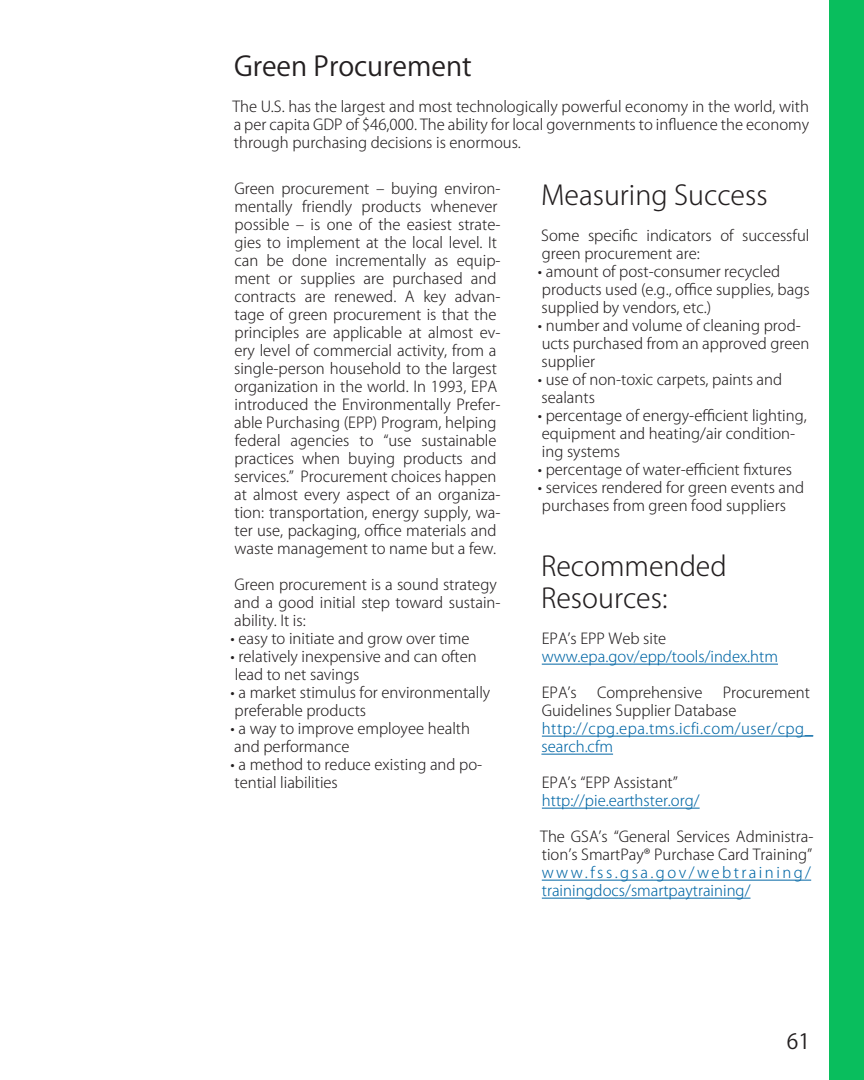
<style>
.page{position:relative;width:864px;height:1080px;background:#fff}
.page>*{position:absolute;margin:0;border:0;box-sizing:border-box;transform-origin:0 0}
.t1{font:300 27px "Koz Go Pro";color:#231f20}
.t2{font:27px "Koz Go Pro";color:#231f20}
.t3{font:21px "Koz Go Pro";color:#231f20}
.t4{font:300 15px/18px "Koz Go Pro";color:#231f20}
.t5{font:300 15px/18px "Koz Go Pro";color:#0166a5}
.t6{font:300 15px/18px "Koz Go Pro";letter-spacing:.035em;color:#0166a5}
</style>
<div class="page">
<hr style="left:542px;top:664px;width:236px;height:1px;background:#0166a5">
<hr style="left:542px;top:736px;width:271px;height:1px;background:#0166a5">
<hr style="left:541px;top:754px;width:72px;height:1px;background:#0166a5">
<hr style="left:542px;top:808px;width:158px;height:1px;background:#0166a5">
<hr style="left:542px;top:880px;width:269px;height:1px;background:#0166a5">
<hr style="left:542px;top:898px;width:209px;height:1px;background:#0166a5">
<div style="left:830px;top:0;width:34px;height:1080px;background:#09be5d"></div>
<p class="t2" style="left:234px;top:48px;width:239px">Green Procurement</p>
<p class="t4" style="left:232px;top:98px;width:578px;text-align:justify">The U.S. has the largest and most technologically powerful economy in the world, with a per capita GDP of $46,000. The ability for local governments to influence the economy through purchasing decisions is enormous.</p>
<p class="t4" style="left:234px;top:180px;width:268px">Green procurement – buying environ&shy;mentally friendly products whenever possible – is one of the easiest strate&shy;gies to implement at the local level. It can be done incrementally as equip&shy;ment or supplies are purchased and contracts are renewed. A key advan&shy;tage of green procurement is that the principles are applicable at almost ev&shy;ery level of commercial activity, from a single-person household to the largest organization in the world. In 1993, EPA introduced the Environmentally Prefer&shy;able Purchasing (EPP) Program, helping federal agencies to “use sustainable practices when buying products and services.” Procurement choices happen at almost every aspect of an organiza&shy;tion: transportation, energy supply, wa&shy;ter use, packaging, office materials and waste management to name but a few.</p>
<p class="t4" style="left:234px;top:576px;width:268px">Green procurement is a sound strategy and a good initial step toward sustain&shy;ability. It is:</p>
<p class="t4" style="left:231px;top:630px;width:240px">• easy to initiate and grow over time</p>
<p class="t4" style="left:231px;top:648px;width:248px">• relatively inexpensive and can often lead to net savings</p>
<p class="t4" style="left:231px;top:684px;width:261px">• a market stimulus for environmentally preferable products</p>
<p class="t4" style="left:231px;top:720px;width:241px">• a way to improve employee health and performance</p>
<p class="t4" style="left:231px;top:756px;width:253px">• a method to reduce existing and po&shy;tential liabilities</p>
<p class="t1" style="left:541px;top:177px;width:228px">Measuring Success</p>
<p class="t4" style="left:541px;top:226px;width:270px">Some specific indicators of successful green procurement are:</p>
<p class="t4" style="left:538px;top:262px;width:273px">• amount of post-consumer recycled products used (e.g., office supplies, bags supplied by vendors, etc.)</p>
<p class="t4" style="left:538px;top:316px;width:273px">• number and volume of cleaning prod&shy;ucts purchased from an approved green supplier</p>
<p class="t4" style="left:538px;top:370px;width:246px">• use of non-toxic carpets, paints and sealants</p>
<p class="t4" style="left:538px;top:406px;width:271px">• percentage of energy-efficient lighting, equipment and heating/air condition&shy;ing systems</p>
<p class="t4" style="left:538px;top:460px;width:256px">• percentage of water-efficient fixtures</p>
<p class="t4" style="left:538px;top:478px;width:268px">• services rendered for green events and purchases from green food suppliers</p>
<p class="t1" style="left:541px;top:548px;width:187px">Recommended</p>
<p class="t1" style="left:541px;top:580px;width:128px">Resources:</p>
<p class="t4" style="left:542px;top:630px;width:126px">EPA’s EPP Web site</p>
<p class="t5" style="left:542px;top:648px;width:238px">www.epa.gov/epp/tools/index.htm</p>
<p class="t4" style="left:542px;top:684px;width:36px">EPA’s</p>
<p class="t4" style="left:597px;top:684px;width:107px">Comprehensive</p>
<p class="t4" style="left:542px;top:684px;width:270px;text-indent:181px">Procurement<br>Guidelines Supplier Database</p>
<p class="t6" style="left:541px;top:720px;width:273px">http://cpg.epa.tms.icfi.com/user/cpg_ search.cfm</p>
<p class="t4" style="left:542px;top:774px;width:138px">EPA’s “EPP Assistant”</p>
<p class="t5" style="left:542px;top:792px;width:159px">http://pie.earthster.org/</p>
<p class="t4" style="left:540px;top:828px;width:275px">The GSA’s “General Services Administra&shy;tion’s SmartPay® Purchase Card Training”</p>
<p class="t5" style="left:542px;top:864px;width:271px">www.fss.gsa.gov/webtraining/ trainingdocs/smartpaytraining/</p>
<h2 class="t3" style="left:787px;top:1028px;width:25px">61</h2>
</div>
